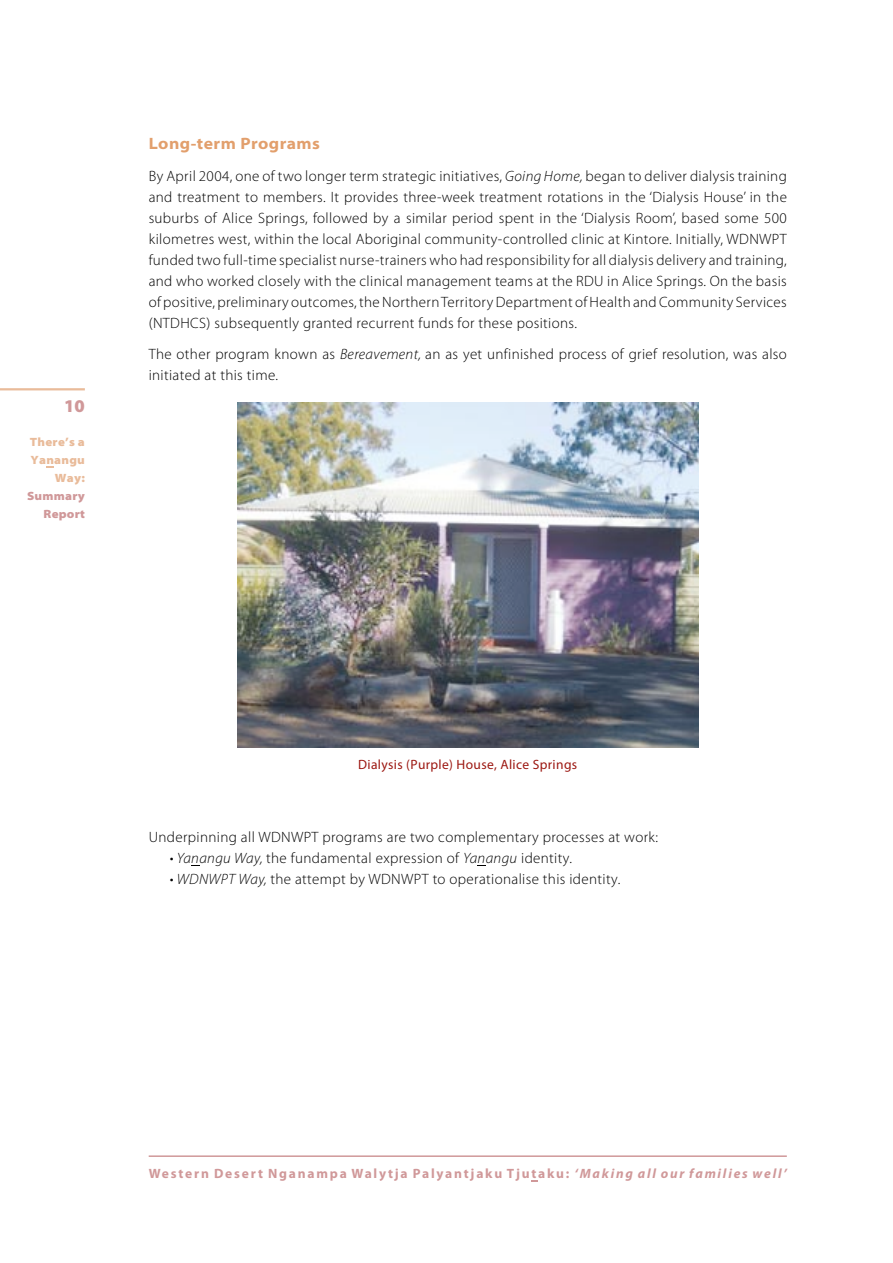
<style>
.page{position:relative;width:893px;height:1263px;background:#fff}
.page>*{position:absolute;margin:0;border:0;box-sizing:border-box;transform-origin:0 0}
.t1{font:900 18px "Myriad Pro";color:#d09899}
.t2{font:700 semi-expanded 16.5px "Myriad Pro";letter-spacing:.03em;color:#e29f6c}
.t3{font:300 15px/21px "Myriad Pro";letter-spacing:.025em;color:#000;text-align:justify}
.t4{font:700 13.5px "Myriad Pro";letter-spacing:.135em;color:#d09899}
.t5{font:13.5px "Myriad Pro";letter-spacing:.025em;color:#9c1812}
.t6{font:900 semi-expanded 12px/18px "Myriad Pro";letter-spacing:.02em;color:#e9bb9a;text-align:right}
.t7{font:900 semi-expanded 12px/18px "Myriad Pro";letter-spacing:.02em;color:#d09899;text-align:right}
.s1{font-style:italic}
</style>
<div class="page">
<img style="left:237px;top:402px;width:461px;height:346px">
<hr style="left:149px;top:1155px;width:637px;height:2px;background:#d09899">
<svg style="left:531px;top:1180px;width:7px;height:2px"></svg>
<hr style="left:0;top:388px;width:85px;height:2px;background:#e9bb9a">
<svg style="left:46px;top:466px;width:8px;height:2px"></svg>
<p class="t1" style="left:64px;top:395px;width:22px">10</p>
<p class="t6" style="left:30px;top:433px;width:56px">There’s a<br>Yanangu<br>Way:</p>
<p class="t7" style="left:27px;top:487px;width:59px">Summary<br>Report</p>
<p class="t2" style="left:149px;top:134px;width:173px">Long-term Programs</p>
<p class="t3" style="left:149px;top:165px;width:639px">By April 2004, one of two longer term strategic initiatives, <span class="s1">Going Home,</span> began to deliver dialysis training and treatment to members. It provides three-week treatment rotations in the ‘Dialysis House’ in the suburbs of Alice Springs, followed by a similar period spent in the ‘Dialysis Room’, based some 500 kilometres west, within the local Aboriginal community-controlled clinic at Kintore. Initially, WDNWPT funded two full-time specialist nurse-trainers who had responsibility for all dialysis delivery and training, and who worked closely with the clinical management teams at the RDU in Alice Springs. On the basis of positive, preliminary outcomes, theNorthernTerritoryDepartment ofHealth and Community Services (NTDHCS) subsequently granted recurrent funds for these positions.</p>
<p class="t3" style="left:149px;top:344px;width:639px">The other program known as <span class="s1">Bereavement,</span> an as yet unfinished process of grief resolution, was also initiated at this time.</p>
<p class="t5" style="left:358px;top:757px;width:220px">Dialysis (Purple) House, Alice Springs</p>
<p class="t3" style="left:149px;top:827px;width:511px">Underpinning all WDNWPT programs are two complementary processes at work:</p>
<p class="t3" style="left:170px;top:848px;width:403px"><span class="s1">• Yanangu Way,</span> the fundamental expression of <span class="s1">Yanangu</span> identity.</p>
<p class="t3" style="left:170px;top:869px;width:452px"><span class="s1">• WDNWPT Way,</span> the attempt by WDNWPT to operationalise this identity.</p>
<p class="t4" style="left:149px;top:1166px;width:639px">Western Desert Nganampa Walytja Palyantjaku Tjutaku: <span class="s1">‘Making all our families well’</span></p>
</div>
